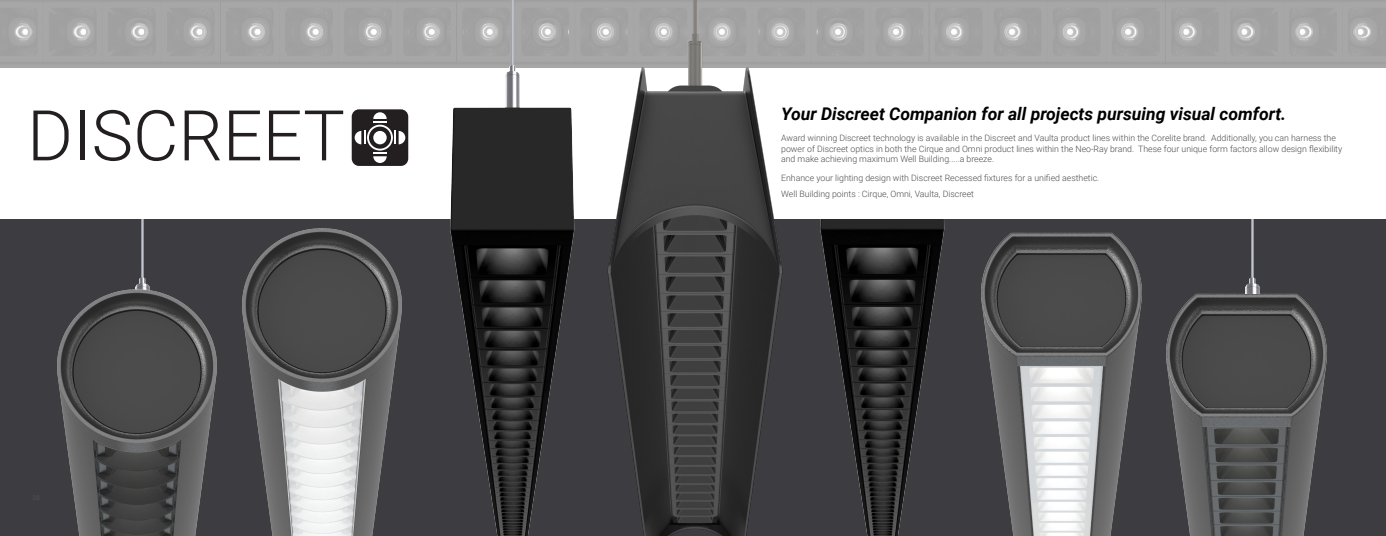
<style>
.page{position:relative;width:1386px;height:536px;background:#fff}
.page>*{position:absolute;margin:0;border:0;box-sizing:border-box;transform-origin:0 0}
.t1{font:300 70px "Roboto";color:#231f20}
.t2{font:italic 700 17.5px "Roboto";color:#000}
.t3{font:300 8.75px/10.5px "Roboto";color:#4b4c4d}
</style>
<div class="page">
<div style="left:0;top:219px;width:1386px;height:317px;background:#3c3c41"></div>
<svg style="left:351px;top:109px;width:58px;height:57px"></svg>
<div style="left:0;top:0;width:1386px;height:67px;background:#a5a5a5"></div>
<img style="left:435px;top:0;width:143px;height:536px">
<img style="left:820px;top:219px;width:125px;height:317px">
<img style="left:135px;top:219px;width:15px;height:70px">
<img style="left:1245px;top:219px;width:15px;height:70px">
<img style="left:57px;top:289px;width:160px;height:247px">
<img style="left:1167px;top:289px;width:159px;height:247px">
<img style="left:590px;top:0;width:203px;height:536px">
<img style="left:242px;top:228px;width:160px;height:308px">
<img style="left:982px;top:232px;width:159px;height:304px">
<p class="t1" style="left:27px;top:86px;width:319px">DISCREET</p>
<p class="t2" style="left:781px;top:101px;width:507px">Your Discreet Companion for all projects pursuing visual comfort.</p>
<p class="t3" style="left:781px;top:132px;width:563px">Award winning Discreet technology is available in the Discreet and Vaulta product lines within the Corelite brand. Additionally, you can harness the power of Discreet optics in both the Cirque and Omni product lines within the Neo-Ray brand. These four unique form factors allow design flexibility and make achieving maximum Well Building.....a breeze.</p>
<p class="t3" style="left:781px;top:172px;width:320px">Enhance your lighting design with Discreet Recessed fixtures for a unified aesthetic.</p>
<p class="t3" style="left:781px;top:188px;width:194px">Well Building points : Cirque, Omni, Vaulta, Discreet</p>
</div>
